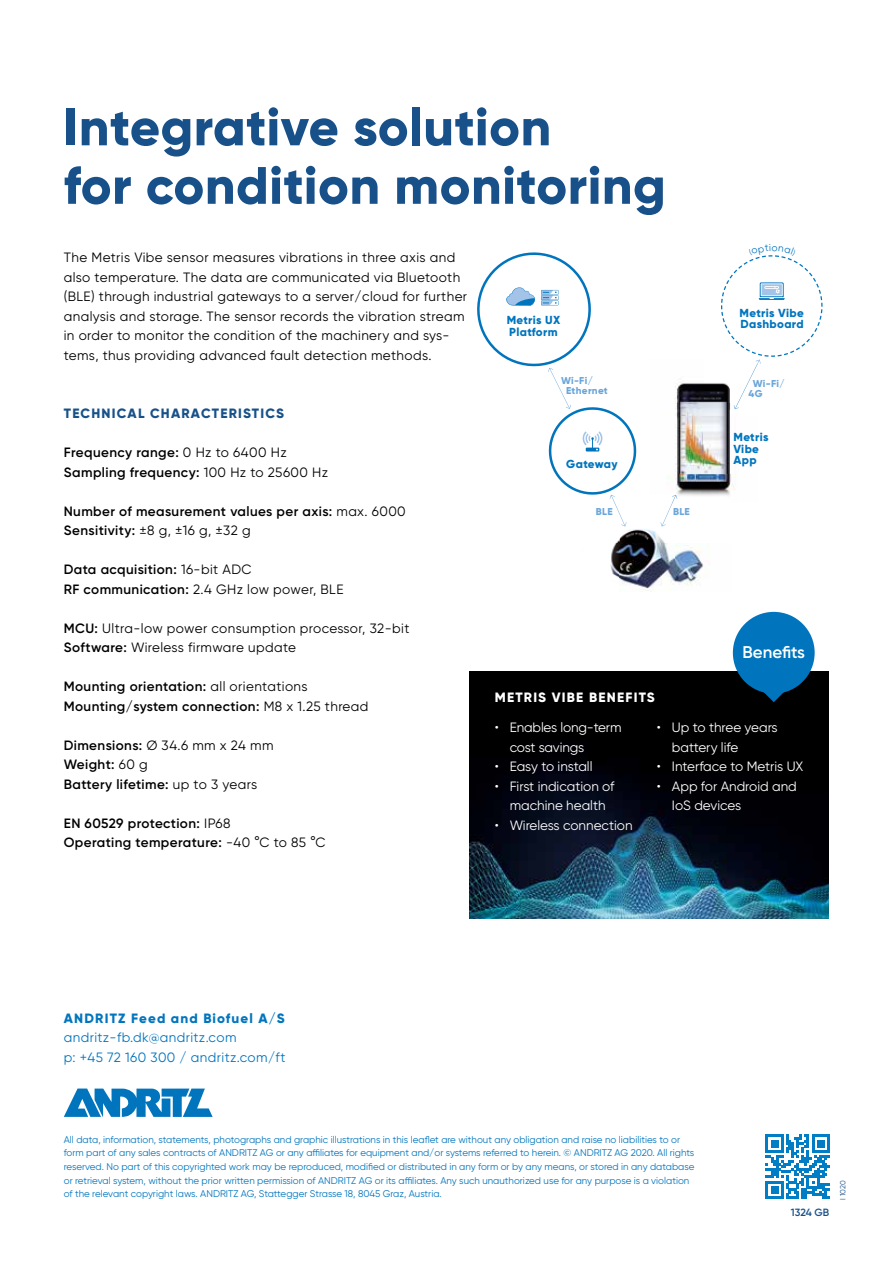
<style>
.page{position:relative;width:893px;height:1263px;background:#fff}
.page>*{position:absolute;margin:0;border:0;box-sizing:border-box;transform-origin:0 0}
.t1{font:800 52.5px/58.5px "Gilroy";letter-spacing:.01em;color:#18518a}
.t2{font:600 16.95px "Gilroy";color:#fff}
.t3{font:13.5px/19.5px "Gilroy";letter-spacing:.03em;color:#000}
.t4{font:600 13.5px/19.5px "Gilroy";letter-spacing:.03em;color:#000}
.t5{font:13.5px/19.5px "Gilroy";color:#fff}
.t6{font:13.5px/19.5px "Gilroy";letter-spacing:.03em;color:#0075be}
.t7{font:800 13.5px "Gilroy";letter-spacing:.09em;color:#18518a}
.t8{font:800 13.5px "Gilroy";letter-spacing:.08em;color:#0075be}
.t9{font:800 13.5px "Gilroy";letter-spacing:.09em;color:#fff}
.t10{font:800 11.55px/11.6px "Gilroy";letter-spacing:.03em;color:#0075be}
.t11{font:600 10.5px "Gilroy";letter-spacing:-.005em;color:#18518a}
.t12{font:800 9.9px/9.9px "Gilroy";letter-spacing:.03em;color:#6ba6db}
.t13{font:9.75px/13.5px "Gilroy";color:#0075be}
.t14{font:7.5px "Gilroy";color:#18518a}
.s1{font-weight:400}
.s2{font-weight:600}
</style>
<div class="page">
<img style="left:470px;top:672px;width:359px;height:246px">
<div style="left:733px;top:612px;width:82px;height:82px;background:#0075be;border-radius:50%"></div>
<svg style="left:763px;top:692px;width:22px;height:10px"></svg>
<img style="left:616px;top:526px;width:49px;height:17px">
<img style="left:610px;top:543px;width:93px;height:48px">
<img style="left:667px;top:383px;width:69px;height:112px">
<svg style="left:660px;top:495px;width:17px;height:31px"></svg>
<svg style="left:477px;top:252px;width:160px;height:274px"></svg>
<svg style="left:766px;top:1134px;width:64px;height:65px"></svg>
<svg style="left:64px;top:1088px;width:149px;height:29px"></svg>
<div style="left:627px;top:290px;width:36px;height:23px;background:#fff"></div>
<svg style="left:721px;top:255px;width:101px;height:154px"></svg>
<h1 class="t1" style="left:64px;top:97px;width:604px">Integrative solution<br>for condition monitoring</h1>
<p class="t3" style="left:64px;top:248px;width:405px">The Metris Vibe sensor measures vibrations in three axis and also temperature. The data are communicated via Bluetooth (BLE) through industrial gateways to a server/cloud for further analysis and storage. The sensor records the vibration stream in order to monitor the condition of the machinery and sys&shy;tems, thus providing advanced fault detection methods.</p>
<p class="t10" style="left:507px;top:314px;width:55px">Metris UX<br>Platform</p>
<p class="t12" style="left:566px;top:375px;width:43px;text-indent:-5px">Wi-Fi/<br>Ethernet</p>
<p class="t10" style="left:740px;top:307px;width:66px">Metris Vibe<br>Dashboard</p>
<p class="t12" style="left:749px;top:379px;width:37px;text-indent:4px">Wi-Fi/<br>4G</p>
<h3 class="t7" style="left:64px;top:405px;width:222px">TECHNICAL CHARACTERISTICS</h3>
<h3 class="t4" style="left:64px;top:443px;width:266px">Frequency range: <span class="s1">0 Hz to 6400 Hz<br></span>Sampling frequency: <span class="s1">100 Hz to 25600 Hz</span></h3>
<h3 class="t4" style="left:64px;top:501px;width:343px">Number of measurement values per axis: <span class="s1">max. 6000<br></span>Sensitivity: <span class="s1">±8 g, ±16 g, ±32 g</span></h3>
<h3 class="t4" style="left:64px;top:560px;width:281px">Data acquisition: <span class="s1">16-bit ADC<br></span>RF communication: <span class="s1">2.4 GHz low power, BLE</span></h3>
<h3 class="t3" style="left:64px;top:618px;width:347px"><span class="s2">MCU:</span> Ultra-low power consumption processor, 32-bit<br><span class="s2">Software:</span> Wireless firmware update</h3>
<h3 class="t4" style="left:64px;top:677px;width:306px">Mounting orientation: <span class="s1">all orientations<br></span>Mounting/system connection: <span class="s1">M8 x 1.25 thread</span></h3>
<h3 class="t4" style="left:64px;top:735px;width:211px">Dimensions: <span class="s1">Ø 34.6 mm x 24 mm<br></span>Weight: <span class="s1">60 g<br></span>Battery lifetime: <span class="s1">up to 3 years</span></h3>
<h3 class="t4" style="left:64px;top:813px;width:263px">EN 60529 protection: <span class="s1">IP68<br></span>Operating temperature: <span class="s1">-40 °C to 85 °C</span></h3>
<p class="t10" style="left:733px;top:431px;width:37px">Metris<br>Vibe</p>
<p class="t10" style="left:566px;top:458px;width:53px">Gateway</p>
<p class="t10" style="left:733px;top:455px;width:25px">App</p>
<p class="t12" style="left:596px;top:507px;width:18px">BLE</p>
<p class="t12" style="left:673px;top:507px;width:18px">BLE</p>
<h3 class="t9" style="left:495px;top:689px;width:162px">METRIS VIBE BENEFITS</h3>
<h2 class="t2" style="left:742px;top:642px;width:64px">Benefits</h2>
<h3 class="t5" style="left:510px;top:718px;width:113px;text-indent:-15px">• Enables long-term cost savings</h3>
<h3 class="t5" style="left:495px;top:757px;width:99px">• Easy to install</h3>
<h3 class="t5" style="left:495px;top:776px;width:121px;text-align:center">• First indication of machine health</h3>
<h3 class="t5" style="left:495px;top:815px;width:139px">• Wireless connection</h3>
<h3 class="t5" style="left:672px;top:718px;width:107px;text-indent:-15px">• Up to three years battery life</h3>
<h3 class="t5" style="left:657px;top:757px;width:148px">• Interface to Metris UX</h3>
<h3 class="t5" style="left:672px;top:776px;width:126px;text-indent:-15px">• App for Android and<br>IoS devices</h3>
<h3 class="t8" style="left:64px;top:1010px;width:222px">ANDRITZ Feed and Biofuel A/S</h3>
<h3 class="t6" style="left:64px;top:1028px;width:223px">andritz-fb.dk@andritz.com<br>p: +45 72 160 300 / andritz.com/ft</h3>
<p class="t13" style="left:64px;top:1133px;width:632px">All data, information, statements, photographs and graphic illustrations in this leaflet are without any obligation and raise no liabilities to or form part of any sales contracts of ANDRITZ AG or any affiliates for equipment and/or systems referred to herein. © ANDRITZ AG 2020. All rights reserved. No part of this copyrighted work may be reproduced, modified or distributed in any form or by any means, or stored in any database or retrieval system, without the prior written permission of ANDRITZ AG or its affiliates. Any such unauthorized use for any purpose is a violation of the relevant copyright laws. ANDRITZ AG, Stattegger Strasse 18, 8045 Graz, Austria.</p>
<p class="t11" style="left:791px;top:1206px;width:40px">1324 GB</p>
<p class="t14" style="left:838px;top:1200px;width:21px;rotate:-90deg">I 1020</p>
</div>
